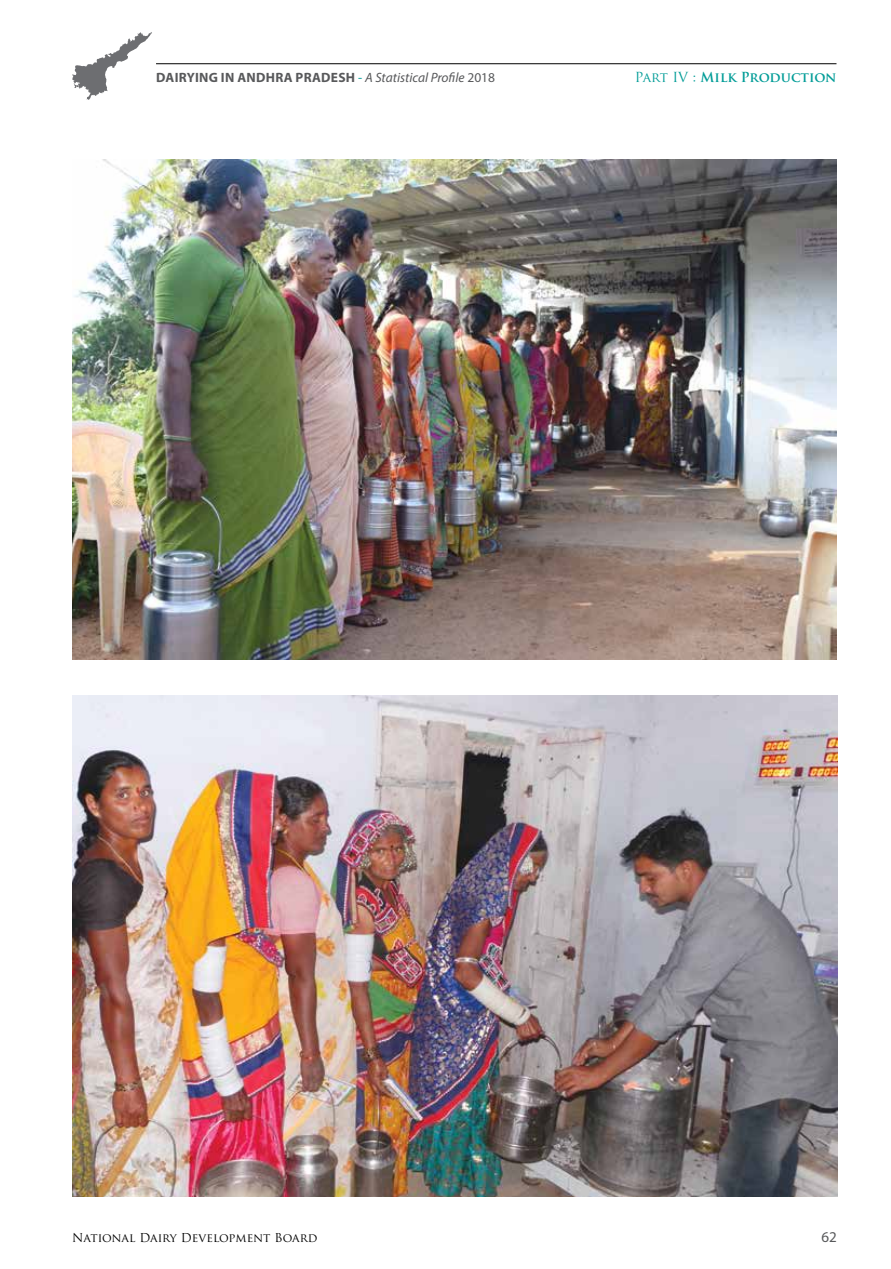
<style>
.page{position:relative;width:891px;height:1269px;background:#fff}
.page>*{position:absolute;margin:0;border:0;box-sizing:border-box;transform-origin:0 0}
.t1{font:15px "Myriad Pro";color:#58595b}
.t2{font:700 13.5px "Myriad Pro";letter-spacing:.02em;color:#58595b}
.t3{font:700 13.5px "Trajan Pro";color:#009c97}
.t4{font:12px "Trajan Pro";color:#000}
.s1{font-weight:400;color:#009c97}
.s2{font-weight:400;font-style:italic}
.s3{font-weight:400}
</style>
<div class="page">
<hr style="left:156px;top:63px;width:681px;height:1px;background:#000">
<svg style="left:72px;top:32px;width:80px;height:68px"></svg>
<img style="left:72px;top:160px;width:765px;height:500px">
<img style="left:73px;top:696px;width:764px;height:501px">
<p class="t2" style="left:156px;top:69px;width:340px">DAIRYING IN ANDHRA PRADESH <span class="s1">-</span> <span class="s2">A Statistical Profile</span> <span class="s3">2018</span></p>
<p class="t3" style="left:635px;top:69px;width:203px"><span class="s3">Part IV :</span> Milk Production</p>
<p class="t4" style="left:72px;top:1230px;width:247px">National Dairy Development Board</p>
<p class="t1" style="left:822px;top:1228px;width:17px">62</p>
</div>
